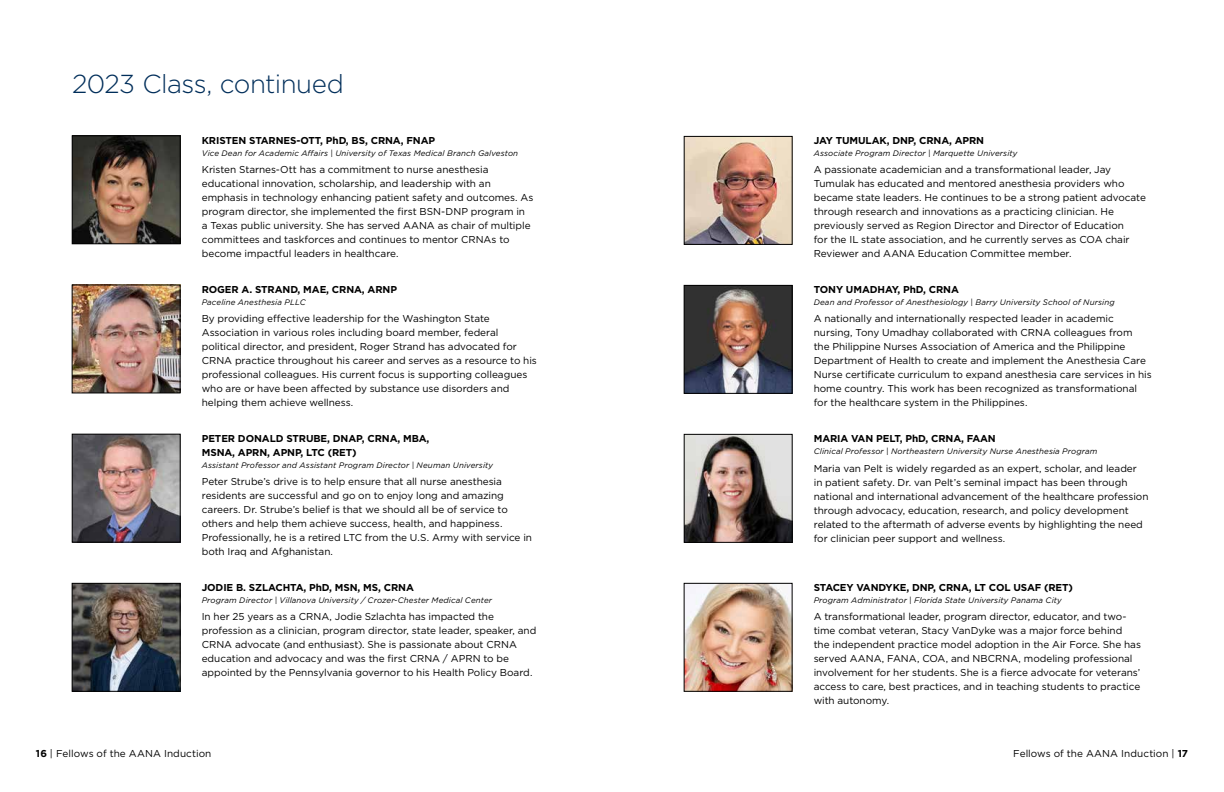
<style>
.page{position:relative;width:1224px;height:792px;background:#fff}
.page>*{position:absolute;margin:0;border:0;box-sizing:border-box;transform-origin:0 0}
.t1{font:300 26px "Gotham";letter-spacing:-.02em;color:#002e5a}
.t2{font:10px/14px "Gotham";letter-spacing:-.005em;color:#000}
.t3{font:700 10px/14px "Gotham";letter-spacing:-.01em;color:#000}
.t4{font:italic 8px "Gotham";letter-spacing:.015em;color:#000}
.s1{font-weight:700}
</style>
<div class="page">
<img style="left:686px;top:585px;width:104px;height:104px">
<img style="left:686px;top:436px;width:104px;height:104px">
<div style="left:684px;top:434px;width:108px;height:108px;border:1px solid #000"></div>
<img style="left:686px;top:287px;width:104px;height:105px">
<div style="left:684px;top:285px;width:108px;height:109px;border:1px solid #000"></div>
<img style="left:686px;top:138px;width:104px;height:105px">
<div style="left:684px;top:136px;width:108px;height:109px;border:1px solid #000"></div>
<img style="left:74px;top:585px;width:104px;height:104px">
<div style="left:72px;top:583px;width:108px;height:108px;border:1px solid #000"></div>
<img style="left:74px;top:436px;width:104px;height:104px">
<div style="left:72px;top:434px;width:108px;height:108px;border:1px solid #000"></div>
<img style="left:74px;top:287px;width:104px;height:104px">
<div style="left:72px;top:285px;width:108px;height:108px;border:1px solid #000"></div>
<img style="left:74px;top:138px;width:104px;height:104px">
<div style="left:72px;top:136px;width:108px;height:108px;border:1px solid #000"></div>
<h1 class="t1" style="left:72px;top:67px;width:273px">2023 Class, continued</h1>
<p class="t3" style="left:202px;top:133px;width:235px">KRISTEN STARNES-OTT, PhD, BS, CRNA, FNAP</p>
<p class="t4" style="left:202px;top:148px;width:318px">Vice Dean for Academic Affairs | University of Texas Medical Branch Galveston</p>
<p class="t2" style="left:202px;top:162px;width:333px">Kristen Starnes-Ott has a commitment to nurse anesthesia educational innovation, scholarship, and leadership with an emphasis in technology enhancing patient safety and outcomes. As program director, she implemented the first BSN-DNP program in<br>a Texas public university. She has served AANA as chair of multiple committees and taskforces and continues to mentor CRNAs to become impactful leaders in healthcare.</p>
<p class="t3" style="left:202px;top:282px;width:197px">ROGER A. STRAND, MAE, CRNA, ARNP</p>
<p class="t4" style="left:202px;top:297px;width:105px">Paceline Anesthesia PLLC</p>
<p class="t2" style="left:202px;top:311px;width:337px">By providing effective leadership for the Washington State Association in various roles including board member, federal political director, and president, Roger Strand has advocated for CRNA practice throughout his career and serves as a resource to his professional colleagues. His current focus is supporting colleagues who are or have been affected by substance use disorders and helping them achieve wellness.</p>
<p class="t3" style="left:202px;top:431px;width:229px">PETER DONALD STRUBE, DNAP, CRNA, MBA,<br>MSNA, APRN, APNP, LTC (RET)</p>
<p class="t4" style="left:202px;top:460px;width:293px">Assistant Professor and Assistant Program Director | Neuman University</p>
<p class="t2" style="left:202px;top:474px;width:332px">Peter Strube’s drive is to help ensure that all nurse anesthesia residents are successful and go on to enjoy long and amazing careers. Dr. Strube’s belief is that we should all be of service to others and help them achieve success, health, and happiness.<br>Professionally, he is a retired LTC from the U.S. Army with service in both Iraq and Afghanistan.</p>
<p class="t3" style="left:202px;top:581px;width:214px">JODIE B. SZLACHTA, PhD, MSN, MS, CRNA</p>
<p class="t4" style="left:202px;top:595px;width:292px">Program Director | Villanova University / Crozer-Chester Medical Center</p>
<p class="t2" style="left:202px;top:609px;width:336px">In her 25 years as a CRNA, Jodie Szlachta has impacted the profession as a clinician, program director, state leader, speaker, and CRNA advocate (and enthusiast). She is passionate about CRNA education and advocacy and was the first CRNA / APRN to be appointed by the Pennsylvania governor to his Health Policy Board.</p>
<p class="t3" style="left:814px;top:134px;width:172px">JAY TUMULAK, DNP, CRNA, APRN</p>
<p class="t4" style="left:814px;top:148px;width:205px">Associate Program Director | Marquette University</p>
<p class="t2" style="left:814px;top:163px;width:334px">A passionate academician and a transformational leader, Jay Tumulak has educated and mentored anesthesia providers who became state leaders. He continues to be a strong patient advocate through research and innovations as a practicing clinician. He previously served as Region Director and Director of Education<br>for the IL state association, and he currently serves as COA chair Reviewer and AANA Education Committee member.</p>
<p class="t3" style="left:814px;top:283px;width:147px">TONY UMADHAY, PhD, CRNA</p>
<p class="t4" style="left:814px;top:297px;width:302px">Dean and Professor of Anesthesiology | Barry University School of Nursing</p>
<p class="t2" style="left:814px;top:312px;width:340px">A nationally and internationally respected leader in academic nursing, Tony Umadhay collaborated with CRNA colleagues from<br>the Philippine Nurses Association of America and the Philippine Department of Health to create and implement the Anesthesia Care Nurse certificate curriculum to expand anesthesia care services in his home country. This work has been recognized as transformational for the healthcare system in the Philippines.</p>
<p class="t3" style="left:814px;top:432px;width:183px">MARIA VAN PELT, PhD, CRNA, FAAN</p>
<p class="t4" style="left:814px;top:446px;width:285px">Clinical Professor | Northeastern University Nurse Anesthesia Program</p>
<p class="t2" style="left:814px;top:461px;width:336px">Maria van Pelt is widely regarded as an expert, scholar, and leader<br>in patient safety. Dr. van Pelt’s seminal impact has been through national and international advancement of the healthcare profession through advocacy, education, research, and policy development related to the aftermath of adverse events by highlighting the need for clinician peer support and wellness.</p>
<p class="t3" style="left:814px;top:581px;width:261px">STACEY VANDYKE, DNP, CRNA, LT COL USAF (RET)</p>
<p class="t4" style="left:814px;top:595px;width:250px">Program Administrator | Florida State University Panama City</p>
<p class="t2" style="left:814px;top:609px;width:329px">A transformational leader, program director, educator, and two&shy;time combat veteran, Stacy VanDyke was a major force behind<br>the independent practice model adoption in the Air Force. She has served AANA, FANA, COA, and NBCRNA, modeling professional involvement for her students. She is a fierce advocate for veterans’ access to care, best practices, and in teaching students to practice with autonomy.</p>
<p class="t2" style="left:36px;top:746px;width:177px"><span class="s1">16</span> | Fellows of the AANA Induction</p>
<p class="t2" style="left:1013px;top:746px;width:176px">Fellows of the AANA Induction | <span class="s1">17</span></p>
</div>
